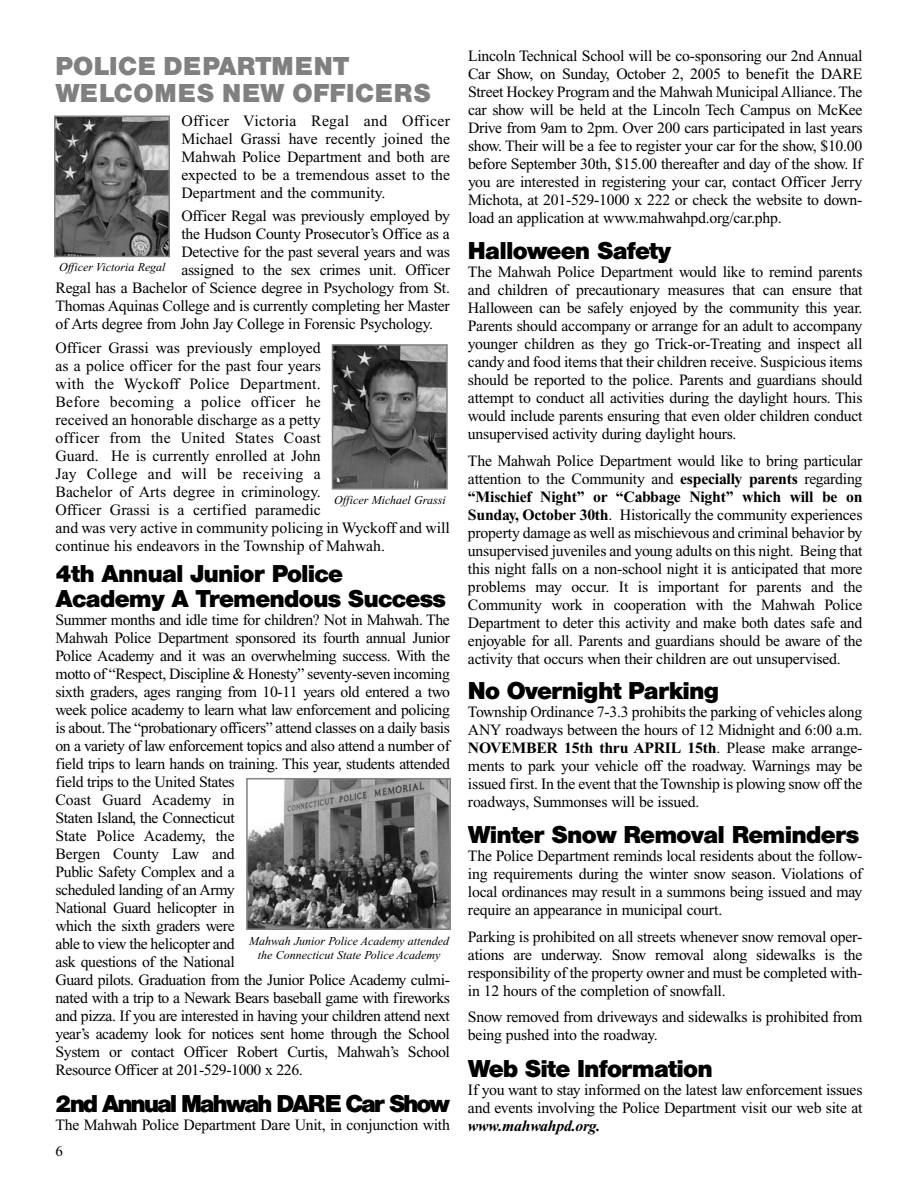
<style>
.page{position:relative;width:918px;height:1188px;background:#fff}
.page>*{position:absolute;margin:0;border:0;box-sizing:border-box;transform-origin:0 0}
.t1{font:700 25.5px/27px "Helvetica BQ";letter-spacing:.04em;color:#808080}
.t2{font:700 24px/25.5px "Helvetica BQ";letter-spacing:-.015em;color:#000}
.t3{font:700 24px "Helvetica BQ";letter-spacing:-.075em;color:#000}
.t4{font:15.75px/18px "Times New Roman";letter-spacing:-.015em;color:#000;text-align:justify}
.t5{font:italic 700 15.75px "Times New Roman";letter-spacing:-.015em;color:#000}
.t6{font:15px "Times New Roman";color:#000}
.t7{font:italic 12px/14.4px "Times New Roman";color:#000;text-align:center}
.s1{font-weight:700}
</style>
<div class="page">
<img style="left:57px;top:119px;width:110px;height:135px">
<div style="left:54px;top:116px;width:116px;height:141px;border:2px solid #808080"></div>
<img style="left:335px;top:347px;width:110px;height:140px">
<div style="left:332px;top:344px;width:116px;height:146px;border:2px solid #808080"></div>
<img style="left:249px;top:781px;width:199px;height:146px">
<div style="left:246px;top:778px;width:205px;height:152px;border:2px solid #808080"></div>
<h1 class="t1" style="left:55px;top:56px;width:377px">POLICE DEPARTMENT<br>WELCOMES NEW OFFICERS</h1>
<p class="t4" style="left:181px;top:113px;width:270px">Officer Victoria Regal and Officer Michael Grassi have recently joined the Mahwah Police Department and both are expected to be a tremendous asset to the Department and the community.</p>
<p class="t4" style="left:181px;top:208px;width:270px">Officer Regal was previously employed by</p>
<p class="t4" style="left:181px;top:226px;width:270px">the Hudson County Prosecutor’s Office as a</p>
<p class="t4" style="left:181px;top:244px;width:270px">Detective for the past several years and was</p>
<p class="t4" style="left:181px;top:262px;width:270px">assigned to the sex crimes unit. Officer</p>
<p class="t4" style="left:55px;top:280px;width:396px">Regal has a Bachelor of Science degree in Psychology from St.</p>
<p class="t4" style="left:55px;top:298px;width:396px">Thomas Aquinas College and is currently completing her Master</p>
<p class="t4" style="left:55px;top:316px;width:379px">of Arts degree from John Jay College in Forensic Psychology.</p>
<p class="t4" style="left:55px;top:340px;width:396px;text-align:left">Officer Grassi was previously employed<br>as a police officer for the past four years<br>with the Wyckoff Police Department.<br>Before becoming a police officer he<br>received an honorable discharge as a petty<br>officer from the United States Coast<br>Guard. He is currently enrolled at John<br>Jay College and will be receiving a<br>Bachelor of Arts degree in criminology.<br>Officer Grassi is a certified paramedic<br>and was very active in community policing in Wyckoff and will continue his endeavors in the Township of Mahwah.</p>
<h2 class="t2" style="left:55px;top:563px;width:391px">4th Annual Junior Police<br>Academy A Tremendous Success</h2>
<p class="t4" style="left:55px;top:612px;width:396px;text-align:left">Summer months and idle time for children? Not in Mahwah. The Mahwah Police Department sponsored its fourth annual Junior Police Academy and it was an overwhelming success. With the motto of “Respect, Discipline &amp; Honesty” seventy-seven incoming sixth graders, ages ranging from 10-11 years old entered a two week police academy to learn what law enforcement and policing is about. The “probationary officers” attend classes on a daily basis on a variety of law enforcement topics and also attend a number of field trips to learn hands on training. This year, students attended field trips to the United States<br>Coast Guard Academy in<br>Staten Island, the Connecticut<br>State Police Academy, the<br>Bergen County Law and<br>Public Safety Complex and a<br>scheduled landing of an Army<br>National Guard helicopter in<br>which the sixth graders were<br>able to view the helicopter and<br>ask questions of the National<br>Guard pilots. Graduation from the Junior Police Academy culmi&shy;nated with a trip to a Newark Bears baseball game with fireworks and pizza. If you are interested in having your children attend next year’s academy look for notices sent home through the School System or contact Officer Robert Curtis, Mahwah’s School Resource Officer at 201-529-1000 x 226.</p>
<h2 class="t3" style="left:55px;top:1096px;width:396px">2nd Annual Mahwah DARE Car Show</h2>
<p class="t4" style="left:55px;top:1117px;width:396px">The Mahwah Police Department Dare Unit, in conjunction with</p>
<p class="t7" style="left:59px;top:261px;width:108px">Officer Victoria Regal</p>
<p class="t7" style="left:334px;top:494px;width:113px">Officer Michael Grassi</p>
<p class="t7" style="left:249px;top:935px;width:202px">Mahwah Junior Police Academy attended the Connecticut State Police Academy</p>
<p class="t6" style="left:56px;top:1145px;width:9px">6</p>
<p class="t4" style="left:468px;top:49px;width:396px">Lincoln Technical School will be co-sponsoring our 2nd Annual Car Show, on Sunday, October 2, 2005 to benefit the DARE Street Hockey Program and the Mahwah Municipal Alliance. The car show will be held at the Lincoln Tech Campus on McKee Drive from 9am to 2pm. Over 200 cars participated in last years show. Their will be a fee to register your car for the show, $10.00 before September 30th, $15.00 thereafter and day of the show. If you are interested in registering your car, contact Officer Jerry Michota, at 201-529-1000 x 222 or check the website to down&shy;load an application at www.mahwahpd.org/car.php.</p>
<h2 class="t2" style="left:468px;top:240px;width:204px">Halloween Safety</h2>
<p class="t4" style="left:468px;top:264px;width:396px">The Mahwah Police Department would like to remind parents and children of precautionary measures that can ensure that Halloween can be safely enjoyed by the community this year.<br>Parents should accompany or arrange for an adult to accompany younger children as they go Trick-or-Treating and inspect all candy and food items that their children receive. Suspicious items should be reported to the police. Parents and guardians should attempt to conduct all activities during the daylight hours. This would include parents ensuring that even older children conduct unsupervised activity during daylight hours.</p>
<p class="t4" style="left:468px;top:453px;width:396px">The Mahwah Police Department would like to bring particular attention to the Community and <span class="s1">especially parents</span> regarding <span class="s1">“Mischief Night” or “Cabbage Night” which will be on Sunday, October 30th</span>. Historically the community experiences property damage as well as mischievous and criminal behavior by unsupervised juveniles and young adults on this night. Being that this night falls on a non-school night it is anticipated that more problems may occur. It is important for parents and the Community work in cooperation with the Mahwah Police Department to deter this activity and make both dates safe and enjoyable for all. Parents and guardians should be aware of the activity that occurs when their children are out unsupervised.</p>
<h2 class="t2" style="left:468px;top:681px;width:252px">No Overnight Parking</h2>
<p class="t4" style="left:468px;top:705px;width:396px">Township Ordinance 7-3.3 prohibits the parking of vehicles along ANY roadways between the hours of 12 Midnight and 6:00 a.m.<br><span class="s1">NOVEMBER 15th thru APRIL 15th</span>. Please make arrange&shy;ments to park your vehicle off the roadway. Warnings may be issued first. In the event that the Township is plowing snow off the roadways, Summonses will be issued.</p>
<h2 class="t2" style="left:468px;top:824px;width:392px">Winter Snow Removal Reminders</h2>
<p class="t4" style="left:468px;top:848px;width:396px">The Police Department reminds local residents about the follow&shy;ing requirements during the winter snow season. Violations of local ordinances may result in a summons being issued and may require an appearance in municipal court.</p>
<p class="t4" style="left:468px;top:929px;width:396px">Parking is prohibited on all streets whenever snow removal oper&shy;ations are underway. Snow removal along sidewalks is the responsibility of the property owner and must be completed with&shy;in 12 hours of the completion of snowfall.</p>
<p class="t4" style="left:468px;top:1010px;width:396px">Snow removed from driveways and sidewalks is prohibited from being pushed into the roadway.</p>
<h2 class="t2" style="left:468px;top:1059px;width:246px">Web Site Information</h2>
<p class="t4" style="left:468px;top:1083px;width:396px">If you want to stay informed on the latest law enforcement issues and events involving the Police Department visit our web site at</p>
<p class="t5" style="left:468px;top:1121px;width:134px">www.mahwahpd.org.</p>
</div>
